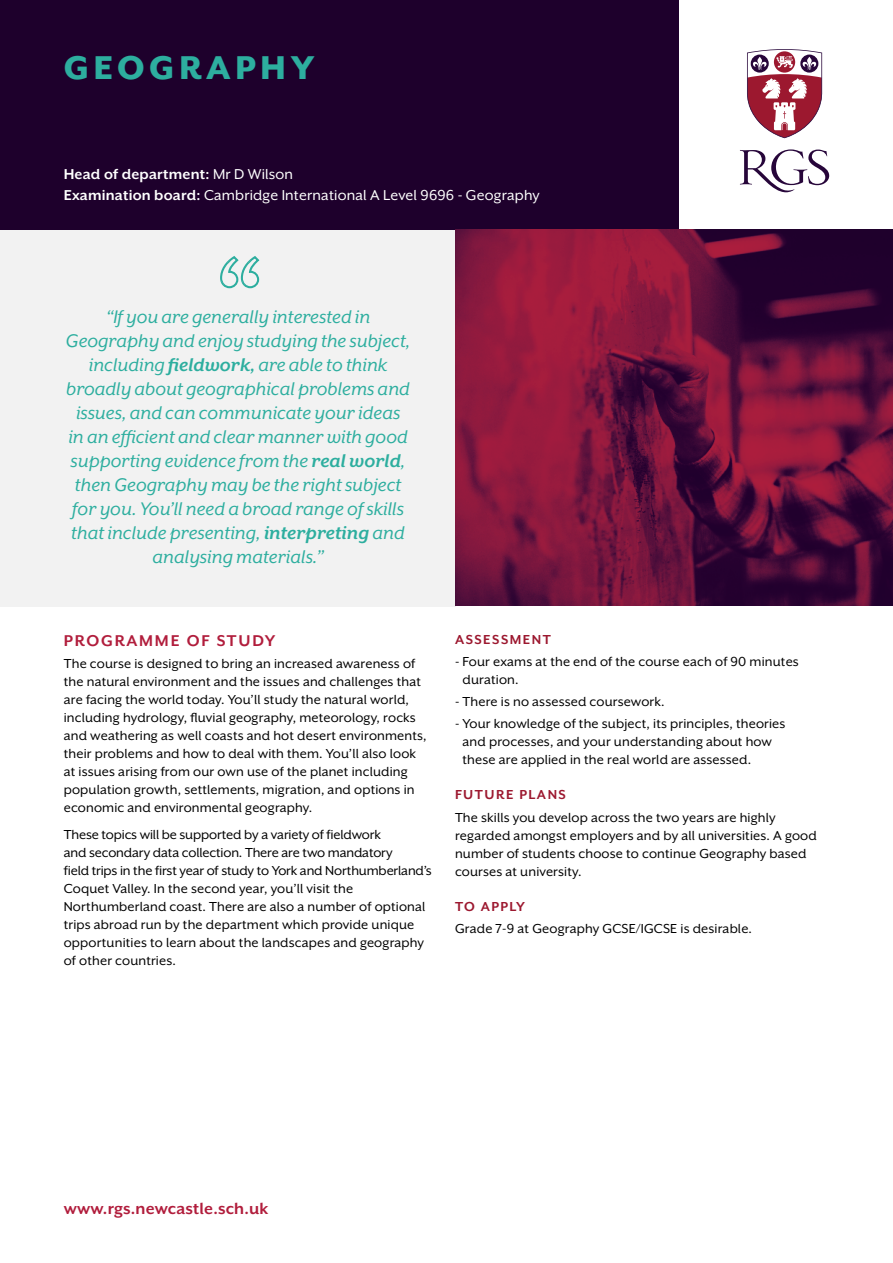
<style>
.page{position:relative;width:893px;height:1263px;background:#fff}
.page>*{position:absolute;margin:0;border:0;box-sizing:border-box;transform-origin:0 0}
.t1{font:800 37.95px "Mr Eaves XL San OT";letter-spacing:.12em;color:#2dae9f}
.t2{font:italic 21px/24px "Mr Eaves XL San OT";color:#2dae9f;text-align:center}
.t3{font:700 18.45px "Mr Eaves XL San OT";letter-spacing:.01em;color:#b11d3c}
.t4{font:700 18px "Mr Eaves XL San OT";letter-spacing:.1em;color:#b11d3c}
.t5{font:16.5px/21px "Mr Eaves XL San OT";letter-spacing:.01em;color:#fff}
.t6{font:15px/18px "Mr Eaves XL San OT";letter-spacing:.01em;color:#000}
.t7{font:700 15px "Mr Eaves XL San OT";letter-spacing:.1em;color:#9c182f}
.s1{font-weight:700}
</style>
<div class="page">
<div style="left:0;top:224px;width:455px;height:382px;background:#f2f2f2"></div>
<div style="left:0;top:0;width:679px;height:230px;background:#1e002c"></div>
<svg style="left:740px;top:149px;width:89px;height:43px"></svg>
<svg style="left:747px;top:49px;width:75px;height:89px"></svg>
<svg style="left:220px;top:256px;width:40px;height:33px"></svg>
<img style="left:455px;top:230px;width:438px;height:376px">
<h1 class="t1" style="left:64px;top:49px;width:252px">GEOGRAPHY</h1>
<p class="t5" style="left:64px;top:164px;width:477px"><span class="s1">Head of department:</span> Mr D Wilson<br><span class="s1">Examination board:</span> Cambridge International A Level 9696 - Geography</p>
<p class="t2" style="left:66px;top:304px;width:346px">“If you are generally interested in Geography and enjoy studying the subject, including <span class="s1">fieldwork,</span> are able to think broadly about geographical problems and issues, and can communicate your ideas in an efficient and clear manner with good supporting evidence from the <span class="s1">real world</span>, then Geography may be the right subject for you. You’ll need a broad range of skills that include presenting, <span class="s1">interpreting</span> and analysing materials.”</p>
<p class="t4" style="left:64px;top:631px;width:213px">PROGRAMME OF STUDY</p>
<p class="t6" style="left:64px;top:655px;width:364px">The course is designed to bring an increased awareness of the natural environment and the issues and challenges that are facing the world today. You’ll study the natural world, including hydrology, fluvial geography, meteorology, rocks and weathering as well coasts and hot desert environments, their problems and how to deal with them. You’ll also look at issues arising from our own use of the planet including population growth, settlements, migration, and options in economic and environmental geography.</p>
<p class="t6" style="left:64px;top:825px;width:369px">These topics will be supported by a variety of fieldwork<br>and secondary data collection. There are two mandatory<br>field trips in the first year of study to York and Northumberland’s Coquet Valley. In the second year, you’ll visit the Northumberland coast. There are also a number of optional trips abroad run by the department which provide unique opportunities to learn about the landscapes and geography of other countries.</p>
<p class="t7" style="left:455px;top:631px;width:97px">ASSESSMENT</p>
<p class="t6" style="left:463px;top:652px;width:338px;text-indent:-8px">- Four exams at the end of the course each of 90 minutes duration.</p>
<p class="t6" style="left:455px;top:692px;width:211px">- There is no assessed coursework.</p>
<p class="t6" style="left:463px;top:715px;width:324px;text-indent:-8px">- Your knowledge of the subject, its principles, theories and processes, and your understanding about how these are applied in the real world are assessed.</p>
<p class="t7" style="left:455px;top:787px;width:112px">FUTURE PLANS</p>
<p class="t6" style="left:455px;top:808px;width:363px">The skills you develop across the two years are highly regarded amongst employers and by all universities. A good number of students choose to continue Geography based courses at university.</p>
<p class="t7" style="left:455px;top:898px;width:71px">TO APPLY</p>
<p class="t6" style="left:455px;top:919px;width:299px">Grade 7-9 at Geography GCSE/IGCSE is desirable.</p>
<p class="t3" style="left:64px;top:1199px;width:206px">www.rgs.newcastle.sch.uk</p>
</div>
